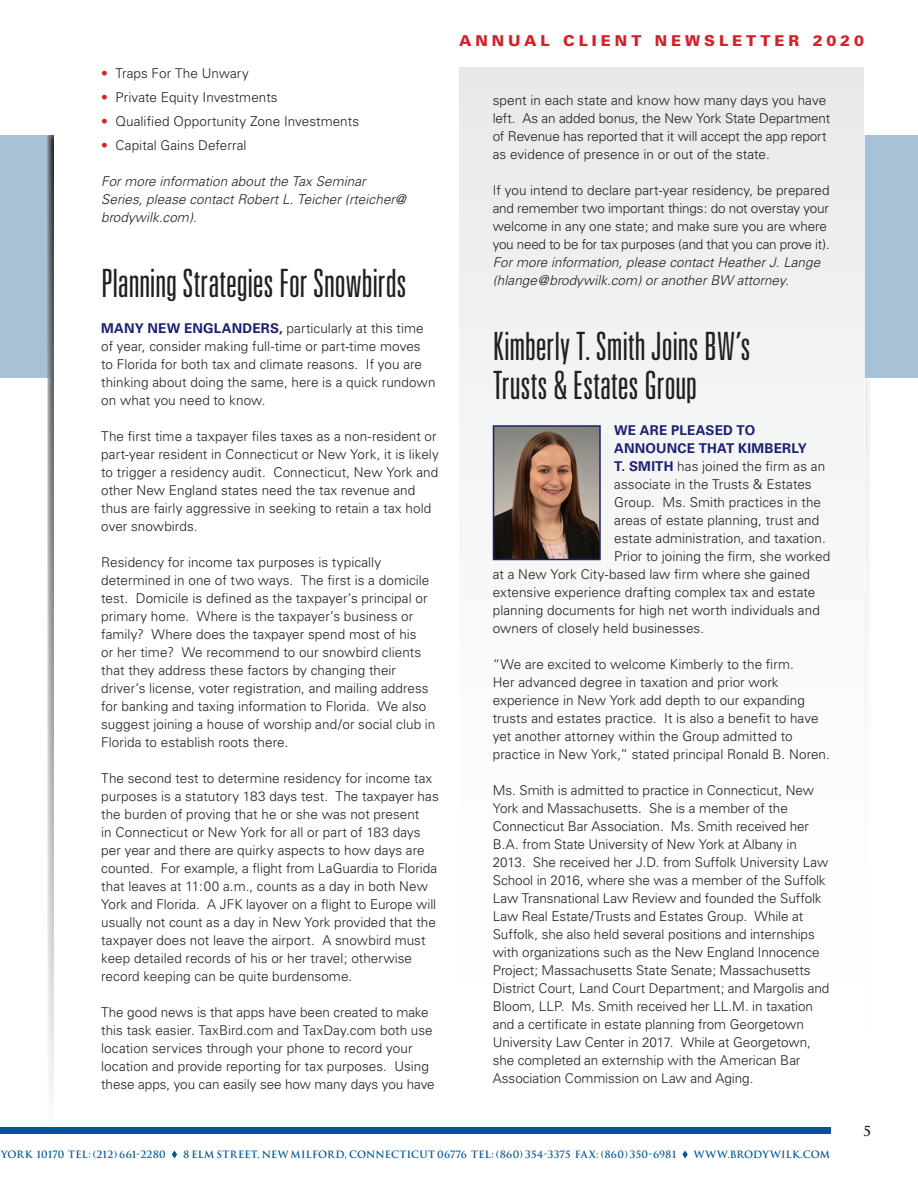
<style>
.page{position:relative;width:918px;height:1188px;background:#fff}
.page>*{position:absolute;margin:0;border:0;box-sizing:border-box;transform-origin:0 0}
.t1{font:300 ultra-condensed 39px/39px "Univers";letter-spacing:-.005em;color:#231f20}
.t2{font:900 15px "Univers";letter-spacing:.26em;color:#d1232a}
.t3{font:300 13.5px/18px "Univers";color:#231f20}
.t4{font:italic 300 13.5px/18px "Univers";letter-spacing:.005em;color:#231f20}
.t5{font:700 13.5px "Univers";letter-spacing:.015em;color:#1c2072}
.t6{font:700 13.5px "Trajan";color:#231f20}
.t7{font:700 9.9px "Trajan";letter-spacing:.02em;color:#005594}
.s1{color:#d1232a}
.s2{font-weight:700;color:#1c2072}
</style>
<div class="page">
<div style="left:0;top:135px;width:54px;height:243px;background:#a7c1d7"></div>
<div style="left:459px;top:135px;width:459px;height:243px;background:#a7c1d7"></div>
<img style="left:47px;top:378px;width:7px;height:716px">
<img style="left:47px;top:135px;width:7px;height:243px">
<hr style="left:863px;top:122px;width:2px;height:472px;background:#fff">
<div style="left:459px;top:68px;width:405px;height:1059px;background:linear-gradient(to bottom,#eaebec,#fff)"></div>
<div style="left:0;top:1127px;width:830px;height:7px;background:#005594"></div>
<svg style="left:172px;top:1150px;width:5px;height:8px"></svg>
<svg style="left:682px;top:1150px;width:6px;height:8px"></svg>
<img style="left:496px;top:428px;width:102px;height:129px">
<div style="left:493px;top:425px;width:108px;height:135px;border:2px solid #1c2072"></div>
<p class="t3" style="left:101px;top:64px;width:149px"><span class="s1">•</span> Traps For The Unwary</p>
<p class="t3" style="left:101px;top:88px;width:178px"><span class="s1">•</span> Private Equity Investments</p>
<p class="t3" style="left:101px;top:112px;width:259px"><span class="s1">•</span> Qualified Opportunity Zone Investments</p>
<p class="t3" style="left:101px;top:136px;width:147px"><span class="s1">•</span> Capital Gains Deferral</p>
<p class="t4" style="left:101px;top:172px;width:306px">For more information about the Tax Seminar<br>Series, please contact Robert L. Teicher (rteicher@ brodywilk.com).</p>
<h1 class="t1" style="left:101px;top:263px;width:307px">Planning Strategies For Snowbirds</h1>
<p class="t3" style="left:101px;top:319px;width:336px"><span class="s2">MANY NEW ENGLANDERS,</span> particularly at this time of year, consider making full-time or part-time moves to Florida for both tax and climate reasons. If you are thinking about doing the same, here is a quick rundown on what you need to know.</p>
<p class="t3" style="left:101px;top:427px;width:339px">The first time a taxpayer files taxes as a non-resident or part-year resident in Connecticut or New York, it is likely to trigger a residency audit. Connecticut, New York and other New England states need the tax revenue and thus are fairly aggressive in seeking to retain a tax hold over snowbirds.</p>
<p class="t3" style="left:101px;top:553px;width:336px">Residency for income tax purposes is typically determined in one of two ways. The first is a domicile test. Domicile is defined as the taxpayer’s principal or primary home. Where is the taxpayer’s business or family? Where does the taxpayer spend most of his<br>or her time? We recommend to our snowbird clients that they address these factors by changing their driver’s license, voter registration, and mailing address for banking and taxing information to Florida. We also suggest joining a house of worship and/or social club in Florida to establish roots there.</p>
<p class="t3" style="left:101px;top:769px;width:339px">The second test to determine residency for income tax purposes is a statutory 183 days test. The taxpayer has the burden of proving that he or she was not present<br>in Connecticut or New York for all or part of 183 days per year and there are quirky aspects to how days are counted. For example, a flight from LaGuardia to Florida that leaves at 11:00 a.m., counts as a day in both New York and Florida. A JFK layover on a flight to Europe will usually not count as a day in New York provided that the taxpayer does not leave the airport. A snowbird must keep detailed records of his or her travel; otherwise record keeping can be quite burdensome.</p>
<p class="t3" style="left:101px;top:1003px;width:335px">The good news is that apps have been created to make this task easier. TaxBird.com and TaxDay.com both use location services through your phone to record your location and provide reporting for tax purposes. Using these apps, you can easily see how many days you have</p>
<p class="t2" style="left:459px;top:31px;width:407px">ANNUAL CLIENT NEWSLETTER 2020</p>
<p class="t3" style="left:493px;top:91px;width:339px">spent in each state and know how many days you have left. As an added bonus, the New York State Department of Revenue has reported that it will accept the app report as evidence of presence in or out of the state.</p>
<p class="t3" style="left:493px;top:181px;width:339px">If you intend to declare part-year residency, be prepared and remember two important things: do not overstay your welcome in any one state; and make sure you are where you need to be for tax purposes (and that you can prove it).</p>
<p class="t4" style="left:493px;top:253px;width:329px">For more information, please contact Heather J. Lange (hlange@brodywilk.com) or another BW attorney.</p>
<h1 class="t1" style="left:493px;top:326px;width:259px">Kimberly T. Smith Joins BW’s<br>Trusts &amp; Estates Group</h1>
<p class="t5" style="left:614px;top:423px;width:143px">WE ARE PLEASED TO</p>
<p class="t5" style="left:614px;top:441px;width:194px">ANNOUNCE THAT KIMBERLY</p>
<p class="t3" style="left:614px;top:457px;width:212px"><span class="s2">T. SMITH</span> has joined the firm as an</p>
<p class="t3" style="left:614px;top:475px;width:199px">associate in the Trusts &amp; Estates</p>
<p class="t3" style="left:614px;top:493px;width:208px">Group. Ms. Smith practices in the</p>
<p class="t3" style="left:614px;top:511px;width:207px">areas of estate planning, trust and</p>
<p class="t3" style="left:614px;top:529px;width:213px">estate administration, and taxation.</p>
<p class="t3" style="left:614px;top:547px;width:217px">Prior to joining the firm, she worked</p>
<p class="t3" style="left:493px;top:565px;width:319px">at a New York City-based law firm where she gained</p>
<p class="t3" style="left:493px;top:583px;width:324px">extensive experience drafting complex tax and estate</p>
<p class="t3" style="left:493px;top:601px;width:329px">planning documents for high net worth individuals and</p>
<p class="t3" style="left:493px;top:619px;width:213px">owners of closely held businesses.</p>
<p class="t3" style="left:493px;top:655px;width:339px">“We are excited to welcome Kimberly to the firm.<br>Her advanced degree in taxation and prior work experience in New York add depth to our expanding trusts and estates practice. It is also a benefit to have yet another attorney within the Group admitted to practice in New York,” stated principal Ronald B. Noren.</p>
<p class="t3" style="left:493px;top:781px;width:338px">Ms. Smith is admitted to practice in Connecticut, New York and Massachusetts. She is a member of the Connecticut Bar Association. Ms. Smith received her B.A. from State University of New York at Albany in 2013. She received her J.D. from Suffolk University Law School in 2016, where she was a member of the Suffolk Law Transnational Law Review and founded the Suffolk Law Real Estate/Trusts and Estates Group. While at Suffolk, she also held several positions and internships with organizations such as the New England Innocence Project; Massachusetts State Senate; Massachusetts District Court, Land Court Department; and Margolis and Bloom, LLP. Ms. Smith received her LL.M. in taxation and a certificate in estate planning from Georgetown University Law Center in 2017. While at Georgetown, she completed an externship with the American Bar Association Commission on Law and Aging.</p>
<p class="t6" style="left:863px;top:1123px;width:9px">5</p>
<p class="t7" style="left:1px;top:1149px;width:166px">YORK 10170 TEL: (212) 661-2280</p>
<p class="t7" style="left:183px;top:1149px;width:495px">8 ELM STREET, NEW MILFORD, CONNECTICUT 06776 TEL: (860) 354-3375 FAX: (860) 350-6981</p>
<p class="t7" style="left:694px;top:1149px;width:138px">WWW.BRODYWILK.COM</p>
</div>
